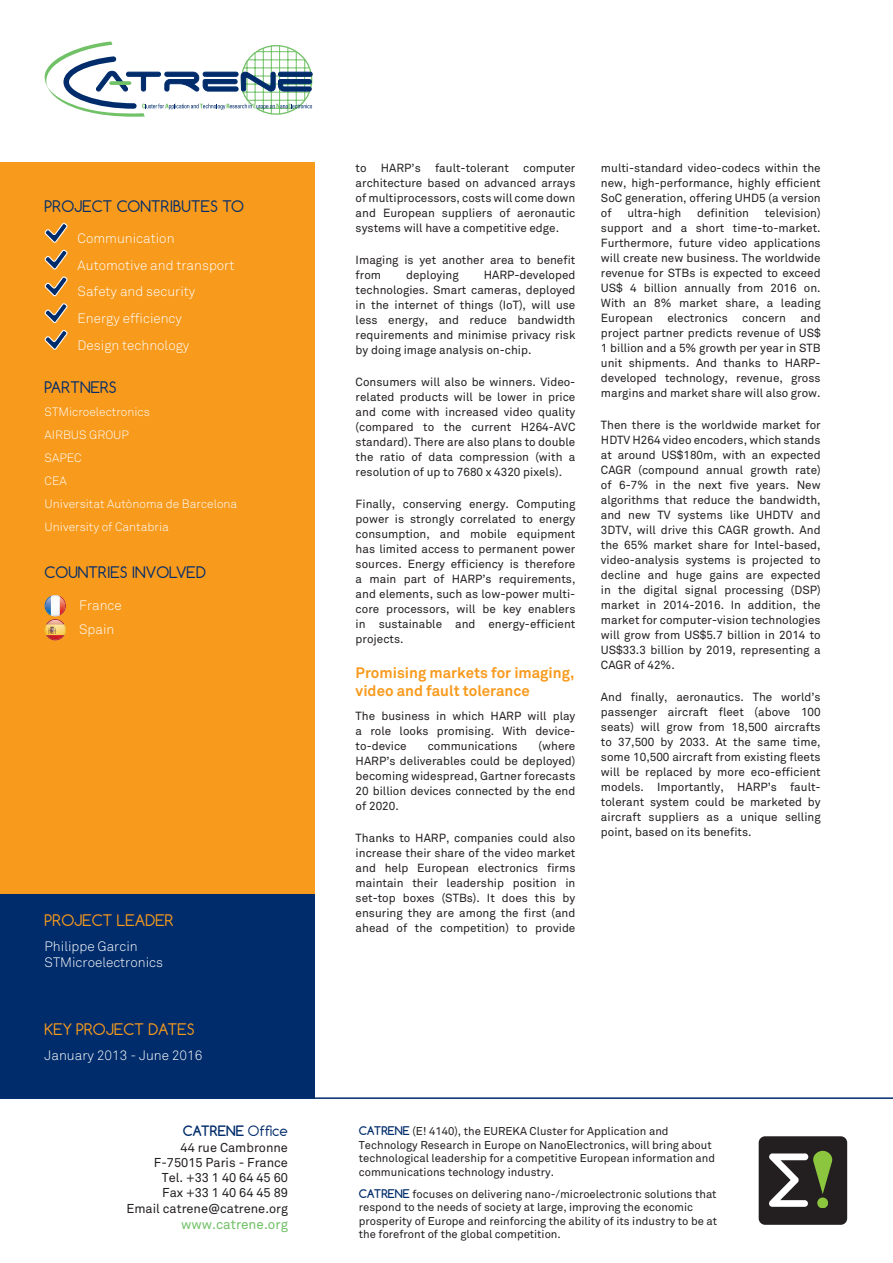
<style>
.page{position:relative;width:893px;height:1263px;background:#fff}
.page>*{position:absolute;margin:0;border:0;box-sizing:border-box;transform-origin:0 0}
.subtitle{font:700 15px/18px "Akkurat";color:#f89a1c}
.t1{font:15px "Comfortaa";color:#002c6b}
.t2{font:15px "Comfortaa";color:#f89a1c}
.t3{font:300 13.5px/16.2px "Akkurat";color:#fff}
.t4{font:13.5px "Akkurat";color:#71c167}
.t5{font:700 13.5px "Comfortaa";color:#002c6b}
.t6{font:12.75px/15.3px "Akkurat";color:#231f20;text-align:right}
.t7{font:300 12px "Akkurat";color:#fff}
.main_text{font:11.7px/15px "Akkurat";color:#231f20;text-align:justify}
.t8{font:11.25px/13.5px "Akkurat";color:#231f20}
.s1{font-weight:400}
.s2{font-family:"Comfortaa";font-weight:700;color:#002c6b}
</style>
<div class="page">
<div style="left:0;top:163px;width:315px;height:936px;background:#f89a1c"></div>
<div style="left:0;top:894px;width:315px;height:205px;background:#002c6b"></div>
<hr style="left:0;top:1097px;width:893px;height:2px;background:#002c6b">
<svg style="left:45px;top:41px;width:267px;height:76px"></svg>
<div style="left:759px;top:1136px;width:88px;height:89px;background:#231f20;border-radius:6px"></div>
<svg style="left:769px;top:1151px;width:64px;height:56px"></svg>
<svg style="left:44px;top:223px;width:24px;height:20px"></svg>
<svg style="left:44px;top:250px;width:24px;height:20px"></svg>
<svg style="left:44px;top:276px;width:24px;height:20px"></svg>
<svg style="left:44px;top:303px;width:24px;height:20px"></svg>
<svg style="left:44px;top:330px;width:24px;height:20px"></svg>
<svg style="left:45px;top:595px;width:21px;height:45px"></svg>
<p class="t1" style="left:45px;top:197px;width:201px">PROJECT CONTRIBUTES TO</p>
<p class="t3" style="left:78px;top:230px;width:98px">Communication</p>
<p class="t3" style="left:78px;top:257px;width:158px">Automotive and transport</p>
<p class="t3" style="left:78px;top:284px;width:119px">Safety and security</p>
<p class="t3" style="left:78px;top:310px;width:106px">Energy efficiency</p>
<p class="t3" style="left:78px;top:337px;width:113px">Design technology</p>
<p class="t1" style="left:45px;top:378px;width:74px">PARTNERS</p>
<p class="t7" style="left:45px;top:405px;width:107px">STMicroelectronics</p>
<p class="t7" style="left:45px;top:428px;width:86px">AIRBUS GROUP</p>
<p class="t7" style="left:45px;top:451px;width:39px">SAPEC</p>
<p class="t7" style="left:45px;top:474px;width:24px">CEA</p>
<p class="t7" style="left:45px;top:496px;width:194px">Universitat Autònoma de Barcelona</p>
<p class="t7" style="left:45px;top:519px;width:126px">University of Cantabria</p>
<p class="t1" style="left:45px;top:563px;width:163px">COUNTRIES INVOLVED</p>
<p class="t3" style="left:79px;top:598px;width:44px">France</p>
<p class="t3" style="left:79px;top:622px;width:37px">Spain</p>
<p class="t2" style="left:45px;top:911px;width:130px">PROJECT LEADER</p>
<p class="t3" style="left:45px;top:938px;width:120px">Philippe Garcin<br>STMicroelectronics</p>
<p class="t2" style="left:45px;top:1020px;width:152px">KEY PROJECT DATES</p>
<p class="t3" style="left:45px;top:1047px;width:159px">January 2013 - June 2016</p>
<p class="t5" style="left:183px;top:1122px;width:107px">CATRENE <span class="s1">Office</span></p>
<p class="t6" style="left:126px;top:1140px;width:163px">44 rue Cambronne<br>F-75015 Paris - France<br>Tel. +33 1 40 64 45 60<br>Fax +33 1 40 64 45 89<br>Email catrene@catrene.org</p>
<p class="t4" style="left:181px;top:1216px;width:108px">www.catrene.org</p>
<p class="main_text" style="left:356px;top:161px;width:221px">to HARP’s fault-tolerant computer architecture based on advanced arrays of multiprocessors, costs will come down and European suppliers of aeronautic systems will have a competitive edge.</p>
<p class="main_text" style="left:356px;top:253px;width:221px">Imaging is yet another area to benefit from</p>
<p class="main_text" style="left:356px;top:268px;width:221px;text-indent:128px">HARP-developed technologies. Smart cameras, deployed in the internet of things (IoT), will use less energy, and reduce bandwidth requirements and minimise privacy risk by doing image analysis on-chip.</p>
<p class="main_text" style="left:356px;top:375px;width:221px">Consumers will also be winners. Video&shy;related products will be lower in price and come with increased video quality (compared to the current H264-AVC standard). There are also plans to double the ratio of data compression (with a resolution of up to 7680 x 4320 pixels).</p>
<p class="main_text" style="left:356px;top:497px;width:221px">Finally, conserving energy. Computing power is strongly correlated to energy consumption, and mobile equipment has limited access to permanent power sources. Energy efficiency is therefore a main part of HARP’s requirements, and elements, such as low-power multi&shy;core processors, will be key enablers in sustainable and energy-efficient projects.</p>
<p class="subtitle" style="left:356px;top:664px;width:220px">Promising markets for imaging, video and fault tolerance</p>
<p class="main_text" style="left:356px;top:708px;width:221px">The business in which HARP will play a role looks promising. With device&shy;to-device</p>
<p class="main_text" style="left:406px;top:268px;width:54px">deploying</p>
<p class="main_text" style="left:356px;top:738px;width:221px;text-indent:183px">(where HARP’s deliverables could be deployed) becoming widespread, Gartner forecasts 20 billion devices connected by the end of 2020.</p>
<p class="main_text" style="left:356px;top:830px;width:221px">Thanks to HARP, companies could also increase their share of the video market and help European electronics firms maintain their leadership position in set-top boxes (STBs). It does this by ensuring they are among the first (and ahead of the competition) to provide</p>
<p class="main_text" style="left:428px;top:738px;width:92px">communications</p>
<p class="main_text" style="left:601px;top:161px;width:221px">multi-standard video-codecs within the new, high-performance, highly efficient SoC generation, offering UHD5 (a version of</p>
<p class="main_text" style="left:601px;top:206px;width:221px;text-indent:164px">television) support and a short time-to-market.<br>Furthermore, future video applications will create new business. The worldwide revenue for STBs is expected to exceed US$ 4 billion annually from 2016 on.<br>With an 8% market share, a leading European electronics concern and project partner predicts revenue of US$ 1 billion and a 5% growth per year in STB unit shipments. And thanks to HARP&shy;developed technology, revenue, gross margins and market share will also grow.</p>
<p class="main_text" style="left:601px;top:418px;width:221px">Then there is the worldwide market for HDTV H264 video encoders, which stands at around US$180m, with an expected CAGR (compound annual growth rate) of 6-7% in the next five years. New algorithms that reduce the bandwidth, and new TV systems like UHDTV and 3DTV, will drive this CAGR growth. And the 65% market share for Intel-based, video-analysis systems is projected to decline and huge gains are expected in the digital signal processing (DSP) market in 2014-2016. In addition, the market for computer-vision technologies will grow from US$5.7 billion in 2014 to US$33.3 billion by 2019, representing a CAGR of 42%.</p>
<p class="main_text" style="left:601px;top:690px;width:221px">And finally, aeronautics. The world’s passenger aircraft fleet (above 100 seats) will grow from 18,500 aircrafts to 37,500 by 2033. At the same time, some 10,500 aircraft from existing fleets will be replaced by more eco-efficient models. Importantly, HARP’s fault&shy;tolerant system could be marketed by aircraft suppliers as a unique selling point, based on its benefits.</p>
<p class="main_text" style="left:627px;top:206px;width:56px">ultra-high</p>
<p class="main_text" style="left:697px;top:206px;width:53px">definition</p>
<p class="t8" style="left:359px;top:1125px;width:358px"><span class="s2">CATRENE</span> (E! 4140), the EUREKA Cluster for Application and Technology Research in Europe on NanoElectronics, will bring about technological leadership for a competitive European information and communications technology industry.</p>
<p class="t8" style="left:359px;top:1187px;width:360px"><span class="s2">CATRENE</span> focuses on delivering nano-/microelectronic solutions that respond to the needs of society at large, improving the economic prosperity of Europe and reinforcing the ability of its industry to be at the forefront of the global competition.</p>
</div>
